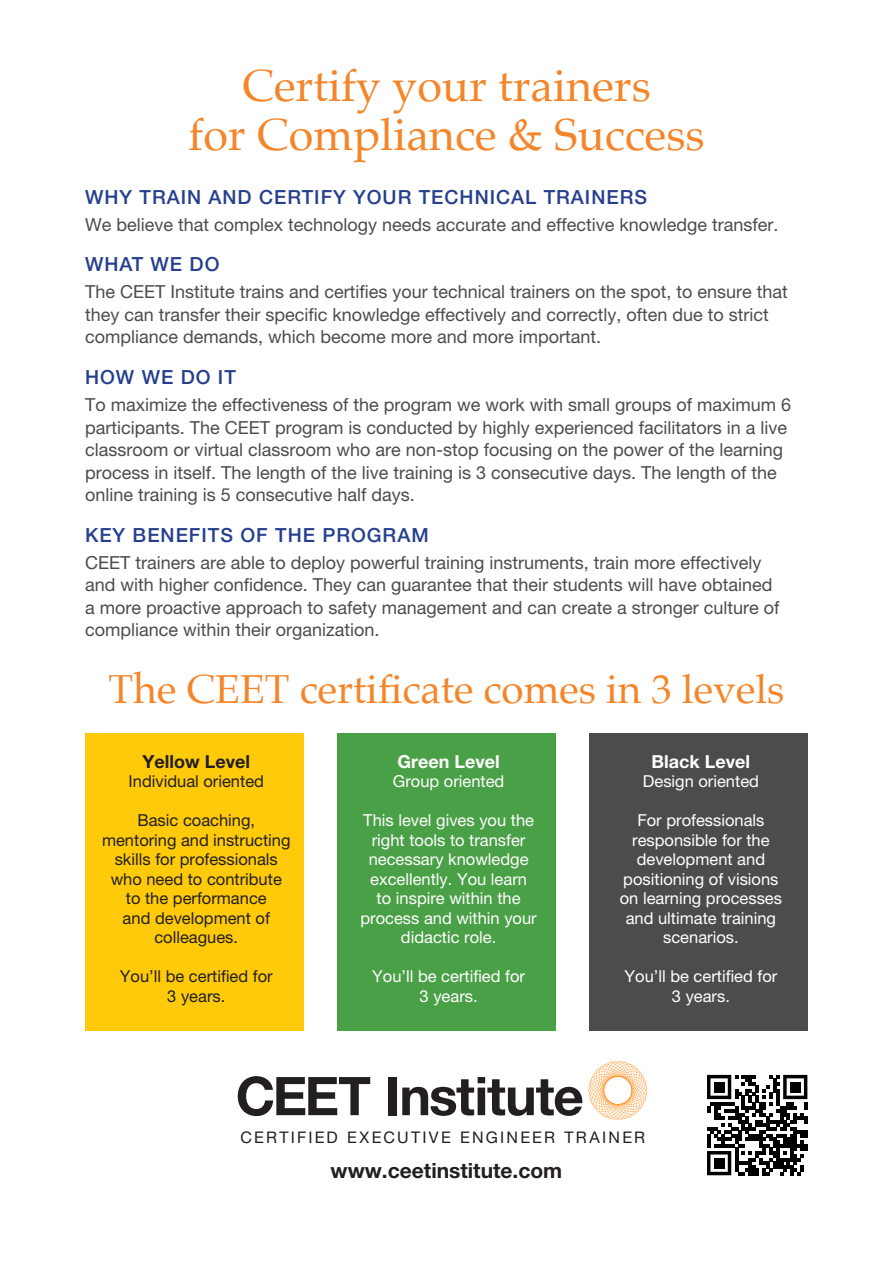
<style>
.page{position:relative;width:893px;height:1263px;background:#fff}
.page>*{position:absolute;margin:0;border:0;box-sizing:border-box;transform-origin:0 0}
.t1{font:700 53.4px "Helvetica Neue LT Pro";letter-spacing:-.02em;color:#231f20}
.t2{font:45px/49.5px "Palatino";color:#f58529;text-align:center}
.t3{font:40.5px "Palatino";color:#f58529}
.t4{font:700 21px "Helvetica Neue LT Pro";color:#231f20}
.t5{font:500 19.5px "Helvetica Neue LT Pro";letter-spacing:.05em;color:#253f8e}
.t6{font:18px/22.5px "Helvetica Neue LT Pro";color:#4b4c4d}
.t7{font:700 18px "Helvetica Neue LT Pro";color:#fff}
.t8{font:700 18px "Helvetica Neue LT Pro";color:#231f20}
.t9{font:16.5px/19.5px "Helvetica Neue LT Pro";color:#fff;text-align:center}
.t10{font:16.5px/19.5px "Helvetica Neue LT Pro";color:#231f20;text-align:center}
.t11{font:16.05px "Helvetica Neue LT Pro";letter-spacing:.14em;color:#231f20}
</style>
<div class="page">
<div style="left:85px;top:733px;width:218px;height:298px;background:#feca0a"></div>
<div style="left:337px;top:733px;width:219px;height:298px;background:#4aa046"></div>
<div style="left:590px;top:733px;width:218px;height:298px;background:#4b4c4d"></div>
<svg style="left:589px;top:1061px;width:58px;height:59px"></svg>
<svg style="left:707px;top:1075px;width:100px;height:100px"></svg>
<div style="left:714px;top:1082px;width:10px;height:10px;background:#000"></div>
<div style="left:790px;top:1082px;width:10px;height:10px;background:#000"></div>
<div style="left:714px;top:1158px;width:10px;height:10px;background:#000"></div>
<h2 class="t2" style="left:188px;top:61px;width:518px">Certify your trainers<br>for Compliance &amp; Success</h2>
<p class="t5" style="left:85px;top:185px;width:563px">WHY TRAIN AND CERTIFY YOUR TECHNICAL TRAINERS</p>
<p class="t6" style="left:85px;top:213px;width:695px">We believe that complex technology needs accurate and effective knowledge transfer.</p>
<p class="t5" style="left:85px;top:253px;width:136px">WHAT WE DO</p>
<p class="t6" style="left:85px;top:281px;width:704px">The CEET Institute trains and certifies your technical trainers on the spot, to ensure that they can transfer their specific knowledge effectively and correctly, often due to strict compliance demands, which become more and more important.</p>
<p class="t5" style="left:85px;top:365px;width:152px">HOW WE DO IT</p>
<p class="t6" style="left:85px;top:393px;width:708px">To maximize the effectiveness of the program we work with small groups of maximum 6 participants. The CEET program is conducted by highly experienced facilitators in a live classroom or virtual classroom who are non-stop focusing on the power of the learning process in itself. The length of the live training is 3 consecutive days. The length of the online training is 5 consecutive half days.</p>
<p class="t5" style="left:85px;top:523px;width:345px">KEY BENEFITS OF THE PROGRAM</p>
<p class="t6" style="left:85px;top:551px;width:696px">CEET trainers are able to deploy powerful training instruments, train more effectively and with higher confidence. They can guarantee that their students will have obtained a more proactive approach to safety management and can create a stronger culture of compliance within their organization.</p>
<h3 class="t3" style="left:109px;top:656px;width:677px">The CEET certificate comes in 3 levels</h3>
<p class="t8" style="left:142px;top:750px;width:109px">Yellow Level</p>
<p class="t10" style="left:129px;top:771px;width:137px">Individual oriented</p>
<p class="t10" style="left:102px;top:810px;width:190px">Basic coaching, mentoring and instructing skills for professionals who need to contribute to the performance<br>and development of colleagues.</p>
<p class="t10" style="left:120px;top:966px;width:154px">You’ll be certified for<br>3 years.</p>
<p class="t7" style="left:397px;top:750px;width:104px">Green Level</p>
<p class="t9" style="left:393px;top:771px;width:113px">Group oriented</p>
<p class="t9" style="left:360px;top:810px;width:178px">This level gives you the right tools to transfer necessary knowledge excellently. You learn<br>to inspire within the process and within your didactic role.</p>
<p class="t9" style="left:372px;top:966px;width:154px">You’ll be certified for<br>3 years.</p>
<p class="t7" style="left:652px;top:750px;width:100px">Black Level</p>
<p class="t9" style="left:643px;top:771px;width:118px">Design oriented</p>
<p class="t9" style="left:620px;top:810px;width:164px">For professionals responsible for the development and positioning of visions on learning processes and ultimate training scenarios.</p>
<p class="t9" style="left:624px;top:966px;width:154px">You’ll be certified for<br>3 years.</p>
<h1 class="t1" style="left:236px;top:1063px;width:350px">CEET Institute</h1>
<p class="t11" style="left:240px;top:1128px;width:406px">CERTIFIED EXECUTIVE ENGINEER TRAINER</p>
<p class="t4" style="left:331px;top:1158px;width:233px">www.ceetinstitute.com</p>
</div>
